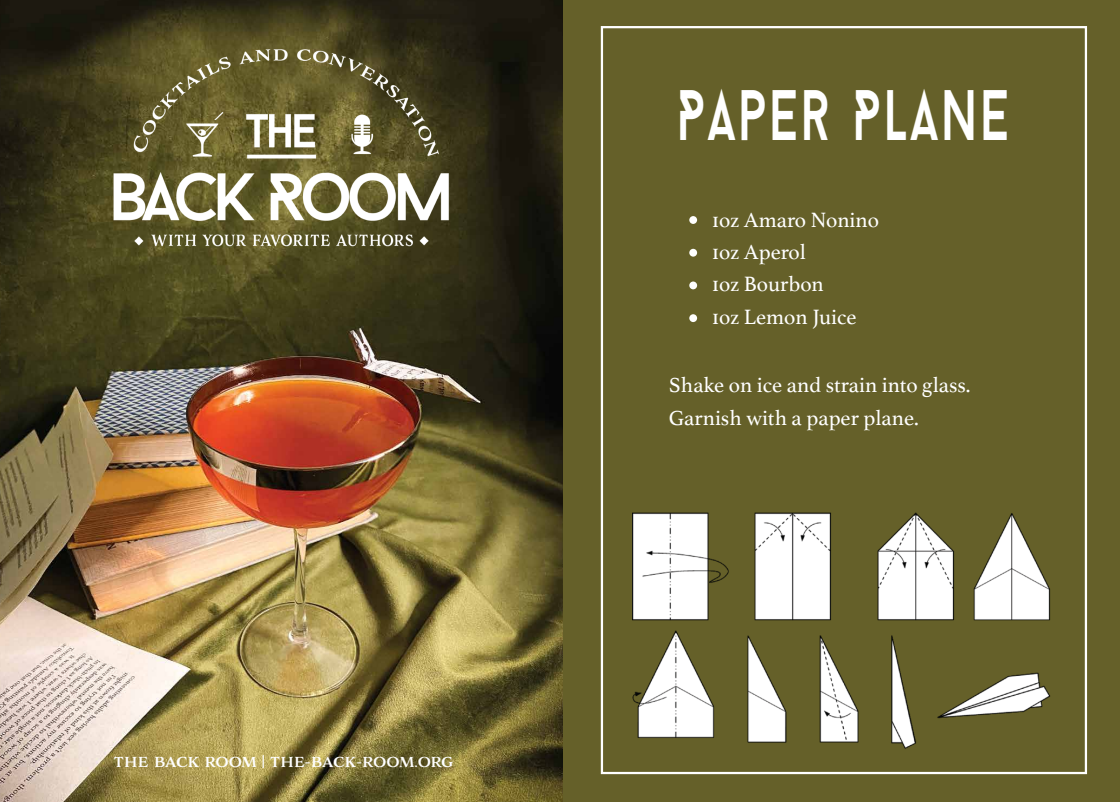
<style>
.page{position:relative;width:1120px;height:802px;background:#fff}
.page>*{position:absolute;margin:0;border:0;box-sizing:border-box;transform-origin:0 0}
.t1{font:71.25px "Baron Neue";letter-spacing:.05em;color:#fff;scale:.69 1}
.t2{font:21.75px/32.2px "Athelas";color:#fff}
.t3{font:15.83px "Adorn S Serif";letter-spacing:-.04em;color:#fff}
</style>
<div class="page">
<img style="left:0;top:0;width:564px;height:801px">
<div style="left:564px;top:0;width:556px;height:801px;background:#656029"></div>
<div style="left:601px;top:26px;width:486px;height:747px;border:2px solid #fff"></div>
<img style="left:103px;top:40px;width:358px;height:228px">
<div style="left:689px;top:216px;width:8px;height:8px;background:#fff;border-radius:50%"></div>
<div style="left:689px;top:281px;width:8px;height:8px;background:#fff;border-radius:50%"></div>
<div style="left:689px;top:249px;width:8px;height:7px;background:#fff;border-radius:50%"></div>
<div style="left:689px;top:314px;width:8px;height:8px;background:#fff;border-radius:50%"></div>
<img style="left:633px;top:512px;width:417px;height:237px">
<p class="t3" style="left:113px;top:750px;width:342px">THE BACK ROOM | THE-BACK-ROOM.ORG</p>
<h1 class="t1" style="left:676px;top:70px;width:483px">PAPER PLANE</h1>
<p class="t2" style="left:712px;top:203px;width:168px">1oz Amaro Nonino<br>1oz Aperol<br>1oz Bourbon<br>1oz Lemon Juice</p>
<p class="t2" style="left:669px;top:368px;width:303px;line-height:33px">Shake on ice and strain into glass.<br>Garnish with a paper plane.</p>
</div>
